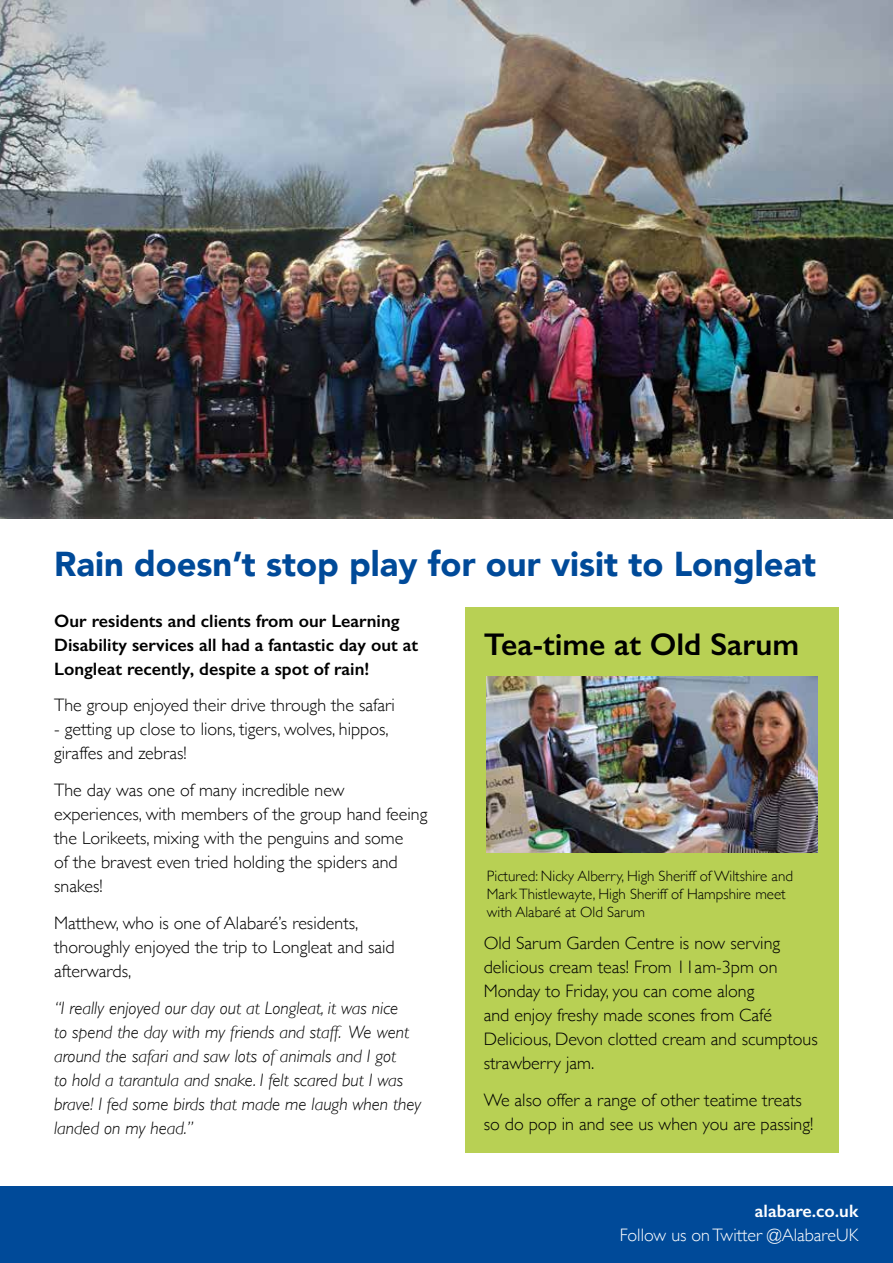
<style>
.page{position:relative;width:893px;height:1263px;background:#fff}
.page>*{position:absolute;margin:0;border:0;box-sizing:border-box;transform-origin:0 0}
.t1{font:900 34.5px "Avenir";color:#004a99}
.t2{font:600 31.5px "Gill Sans";color:#000}
.t3{font:300 18px/24px "Gill Sans";color:#000}
.t4{font:italic 300 18px/24px "Gill Sans";color:#000}
.t5{font:600 18px/24px "Gill Sans";color:#000}
.t6{font:300 18px "Gill Sans";color:#fff}
.t7{font:600 18px "Gill Sans";color:#fff}
.t8{font:300 15px/18px "Gill Sans";color:#000}
</style>
<div class="page">
<div style="left:0;top:1186px;width:893px;height:77px;background:#004a99"></div>
<img style="left:0;top:0;width:893px;height:519px">
<div style="left:466px;top:607px;width:373px;height:545px;background:#b8d054"></div>
<img style="left:487px;top:677px;width:330px;height:176px">
<h1 class="t1" style="left:54px;top:534px;width:763px">Rain doesn’t stop play for our visit to Longleat</h1>
<p class="t5" style="left:54px;top:608px;width:366px">Our residents and clients from our Learning<br>Disability services all had a fantastic day out at<br>Longleat recently, despite a spot of rain!</p>
<p class="t3" style="left:54px;top:693px;width:342px">The group enjoyed their drive through the safari</p>
<p class="t3" style="left:54px;top:717px;width:336px">- getting up close to lions, tigers, wolves, hippos, giraffes and zebras!</p>
<p class="t3" style="left:54px;top:777px;width:375px">The day was one of many incredible new experiences, with members of the group hand feeing the Lorikeets, mixing with the penguins and some<br>of the bravest even tried holding the spiders and snakes!</p>
<p class="t3" style="left:54px;top:910px;width:342px">Matthew, who is one of Alabaré’s residents, thoroughly enjoyed the trip to Longleat and said afterwards,</p>
<p class="t4" style="left:54px;top:996px;width:369px">“I really enjoyed our day out at Longleat, it was nice<br>to spend the day with my friends and staff. We went around the safari and saw lots of animals and I got<br>to hold a tarantula and snake. I felt scared but I was brave! I fed some birds that made me laugh when they landed on my head.”</p>
<h2 class="t2" style="left:484px;top:625px;width:317px">Tea-time at Old Sarum</h2>
<p class="t8" style="left:487px;top:866px;width:308px">Pictured: Nicky Alberry, High Sheriff of Wiltshire and<br>Mark Thistlewayte, High Sheriff of Hampshire meet with Alabaré at Old Sarum</p>
<p class="t3" style="left:484px;top:930px;width:336px">Old Sarum Garden Centre is now serving delicious cream teas! From 11am-3pm on Monday to Friday, you can come along<br>and enjoy freshy made scones from Café Delicious, Devon clotted cream and scumptous strawberry jam.</p>
<p class="t3" style="left:484px;top:1087px;width:331px">We also offer a range of other teatime treats so do pop in and see us when you are passing!</p>
<p class="t7" style="left:755px;top:1199px;width:105px">alabare.co.uk</p>
<p class="t6" style="left:620px;top:1220px;width:240px">Follow us on Twitter @AlabareUK</p>
</div>
